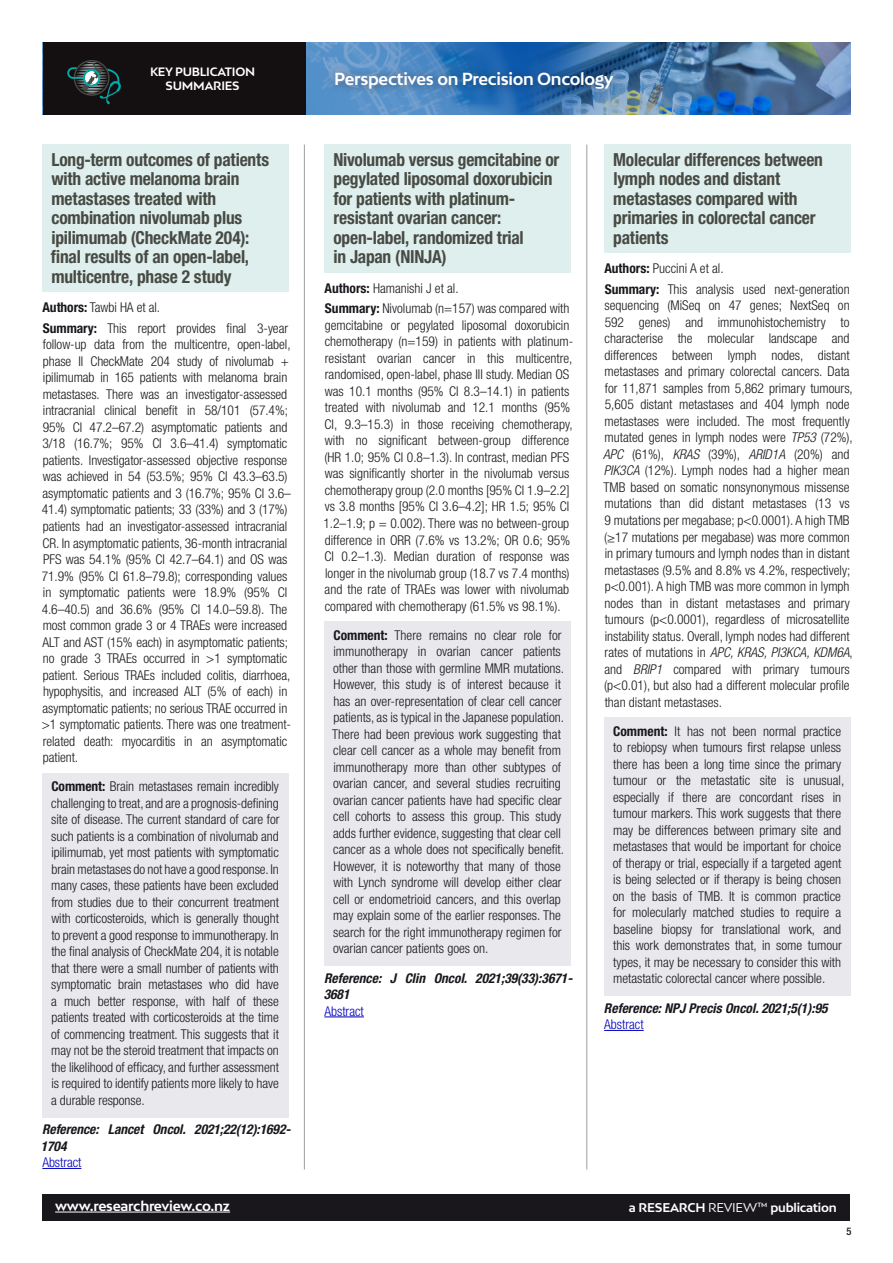
<style>
.page{position:relative;width:893px;height:1263px;background:#fff}
.page>*{position:absolute;margin:0;border:0;box-sizing:border-box;transform-origin:0 0}
.t1{font:700 condensed 18px/19.5px "Helvetica Neue LT Pro";letter-spacing:-.01em;color:#484a43}
.t2{font:700 16.5px "Bw Mitga";letter-spacing:-.02em;color:#fff}
.t3{font:300 condensed 13.5px/16.5px "Helvetica Neue LT Pro";color:#1a171c}
.t4{font:italic 700 condensed 13.5px/16.5px "Helvetica Neue LT Pro";color:#1a171c}
.t5{font:700 13.5px "Bw Mitga";letter-spacing:-.02em;color:#fff}
.t6{font:300 condensed 13.5px "Helvetica Neue LT Pro";color:#0000be}
.t7{font:700 12px "Bw Mitga";letter-spacing:-.02em;color:#fff}
.t8{font:700 11.4px/14.5px "Bw Mitga";letter-spacing:-.02em;color:#fff;text-align:center}
.t9{font:500 condensed 10.5px "Helvetica Neue LT Pro";color:#1a171c}
.s1{font-weight:700}
.s2{font-style:italic}
.s3{font-weight:400}
</style>
<div class="page">
<div style="left:43px;top:1194px;width:807px;height:26px;background:#1a171c"></div>
<img style="left:305px;top:43px;width:546px;height:72px">
<div style="left:43px;top:43px;width:262px;height:72px;background:#140f11"></div>
<svg style="left:67px;top:60px;width:54px;height:44px"></svg>
<div style="left:325px;top:63px;width:298px;height:36px;background:#1a171c;opacity:.5"></div>
<hr style="left:55px;top:1212px;width:175px;height:1px;background:#fff">
<div style="left:324px;top:145px;width:246px;height:128px;background:#deefed"></div>
<div style="left:324px;top:622px;width:246px;height:344px;background:#e8e8ed"></div>
<hr style="left:324px;top:1016px;width:40px;height:1px;background:#0000be">
<div style="left:42px;top:145px;width:246px;height:147px;background:#deefed"></div>
<div style="left:42px;top:773px;width:246px;height:344px;background:#e8e8ed"></div>
<hr style="left:42px;top:1168px;width:39px;height:1px;background:#0000be">
<div style="left:604px;top:145px;width:246px;height:108px;background:#deefed"></div>
<div style="left:604px;top:718px;width:246px;height:278px;background:#e8e8ed"></div>
<hr style="left:604px;top:1030px;width:40px;height:1px;background:#0000be">
<hr style="left:304px;top:145px;width:1px;height:1024px;background:#9c9e9f">
<hr style="left:586px;top:145px;width:1px;height:1024px;background:#9c9e9f">
<p class="t8" style="left:150px;top:64px;width:107px">KEY PUBLICATION<br>SUMMARIES</p>
<p class="t2" style="left:334px;top:68px;width:281px">Perspectives on Precision Oncology</p>
<p class="t1" style="left:51px;top:150px;width:220px">Long-term outcomes of patients with active melanoma brain metastases treated with combination nivolumab plus ipilimumab (CheckMate 204): final results of an open-label, multicentre, phase 2 study</p>
<p class="t3" style="left:43px;top:299px;width:119px"><span class="s1">Authors:</span> Tawbi HA et al.</p>
<p class="t3" style="left:42px;top:320px;width:251px"><span class="s1">Summary:</span> This report provides final 3-year follow-up data from the multicentre, open-label, phase II CheckMate 204 study of nivolumab + ipilimumab in 165 patients with melanoma brain metastases. There was an investigator-assessed intracranial clinical benefit in 58/101 (57.4%; 95% CI 47.2–67.2) asymptomatic patients and 3/18 (16.7%; 95% CI 3.6–41.4) symptomatic patients. Investigator-assessed objective response was achieved in 54 (53.5%; 95% CI 43.3–63.5) asymptomatic patients and 3 (16.7%; 95% CI 3.6– 41.4) symptomatic patients; 33 (33%) and 3 (17%) patients had an investigator-assessed intracranial CR. In asymptomatic patients, 36-month intracranial PFS was 54.1% (95% CI 42.7–64.1) and OS was 71.9% (95% CI 61.8–79.8); corresponding values in symptomatic patients were 18.9% (95% CI 4.6–40.5) and 36.6% (95% CI 14.0–59.8). The most common grade 3 or 4 TRAEs were increased ALT and AST (15% each) in asymptomatic patients; no grade 3 TRAEs occurred in &gt;1 symptomatic patient. Serious TRAEs included colitis, diarrhoea, hypophysitis, and increased ALT (5% of each) in asymptomatic patients; no serious TRAE occurred in &gt;1 symptomatic patients. There was one treatment&shy;related death: myocarditis in an asymptomatic patient.</p>
<p class="t3" style="left:51px;top:778px;width:230px;text-align:justify"><span class="s1">Comment:</span> Brain metastases remain incredibly challenging to treat, and are a prognosis-defining site of disease. The current standard of care for such patients is a combination of nivolumab and ipilimumab, yet most patients with symptomatic brain metastases do not have a good response. In many cases, these patients have been excluded from studies due to their concurrent treatment with corticosteroids, which is generally thought to prevent a good response to immunotherapy. In the final analysis of CheckMate 204, it is notable that there were a small number of patients with symptomatic brain metastases who did have a much better response, with half of these patients treated with corticosteroids at the time of commencing treatment. This suggests that it may not be the steroid treatment that impacts on the likelihood of efficacy, and further assessment is required to identify patients more likely to have a durable response.</p>
<p class="t4" style="left:41px;top:1121px;width:251px">Reference: Lancet Oncol. 2021;22(12):1692-<br>1704</p>
<p class="t6" style="left:42px;top:1154px;width:41px">Abstract</p>
<p class="t5" style="left:55px;top:1197px;width:176px">www.researchreview.co.nz</p>
<p class="t1" style="left:333px;top:150px;width:228px">Nivolumab versus gemcitabine or pegylated liposomal doxorubicin for patients with platinum&shy;resistant ovarian cancer: open-label, randomized trial<br>in Japan (NINJA)</p>
<p class="t3" style="left:325px;top:280px;width:136px"><span class="s1">Authors:</span> Hamanishi J et al.</p>
<p class="t3" style="left:323px;top:300px;width:251px"><span class="s1">Summary:</span> Nivolumab (n=157) was compared with gemcitabine or pegylated liposomal doxorubicin chemotherapy (n=159) in patients with platinum&shy;resistant ovarian cancer in this multicentre, randomised, open-label, phase III study. Median OS was 10.1 months (95% CI 8.3–14.1) in patients treated with nivolumab and 12.1 months (95% CI, 9.3–15.3) in those receiving chemotherapy, with no significant between-group difference (HR 1.0; 95% CI 0.8–1.3). In contrast, median PFS was significantly shorter in the nivolumab versus chemotherapy group (2.0 months [95% CI 1.9–2.2] vs 3.8 months [95% CI 3.6–4.2]; HR 1.5; 95% CI 1.2–1.9; p = 0.002). There was no between-group difference in ORR (7.6% vs 13.2%; OR 0.6; 95% CI 0.2–1.3). Median duration of response was longer in the nivolumab group (18.7 vs 7.4 months) and the rate of TRAEs was lower with nivolumab compared with chemotherapy (61.5% vs 98.1%).</p>
<p class="t3" style="left:332px;top:627px;width:233px"><span class="s1">Comment:</span> There remains no clear role for immunotherapy in ovarian cancer patients other than those with germline MMR mutations.<br>However, this study is of interest because it has an over-representation of clear cell cancer patients, as is typical in the Japanese population.<br>There had been previous work suggesting that clear cell cancer as a whole may benefit from immunotherapy more than other subtypes of ovarian cancer, and several studies recruiting ovarian cancer patients have had specific clear cell cohorts to assess this group. This study adds further evidence, suggesting that clear cell cancer as a whole does not specifically benefit.<br>However, it is noteworthy that many of those with Lynch syndrome will develop either clear cell or endometrioid cancers, and this overlap may explain some of the earlier responses. The search for the right immunotherapy regimen for ovarian cancer patients goes on.</p>
<p class="t4" style="left:324px;top:970px;width:250px">Reference: J Clin Oncol. 2021;39(33):3671-<br>3681</p>
<p class="t6" style="left:324px;top:1003px;width:41px">Abstract</p>
<p class="t1" style="left:613px;top:150px;width:211px">Molecular differences between lymph nodes and distant metastases compared with primaries in colorectal cancer patients</p>
<p class="t3" style="left:604px;top:260px;width:121px"><span class="s1">Authors:</span> Puccini A et al.</p>
<p class="t3" style="left:603px;top:281px;width:251px"><span class="s1">Summary:</span> This analysis used next-generation sequencing (MiSeq on 47 genes; NextSeq on 592 genes) and immunohistochemistry to characterise the molecular landscape and differences between lymph nodes, distant metastases and primary colorectal cancers. Data for 11,871 samples from 5,862 primary tumours, 5,605 distant metastases and 404 lymph node metastases were included. The most frequently mutated genes in lymph nodes were <span class="s2">TP53</span> (72%), <span class="s2">APC</span> (61%), <span class="s2">KRAS</span> (39%), <span class="s2">ARID1A</span> (20%) and <span class="s2">PIK3CA</span> (12%). Lymph nodes had a higher mean TMB based on somatic nonsynonymous missense mutations than did distant metastases (13 vs 9 mutations per megabase; p&lt;0.0001). A high TMB (≥17 mutations per megabase) was more common in primary tumours and lymph nodes than in distant metastases (9.5% and 8.8% vs 4.2%, respectively; p&lt;0.001). A high TMB was more common in lymph nodes than in distant metastases and primary tumours (p&lt;0.0001), regardless of microsatellite instability status. Overall, lymph nodes had different rates of mutations in <span class="s2">APC, KRAS, PI3KCA, KDM6A</span>, and <span class="s2">BRIP1</span> compared with primary tumours (p&lt;0.01), but also had a different molecular profile than distant metastases.</p>
<p class="t3" style="left:613px;top:723px;width:233px"><span class="s1">Comment:</span> It has not been normal practice to rebiopsy when tumours first relapse unless there has been a long time since the primary tumour or the metastatic site is unusual, especially if there are concordant rises in tumour markers. This work suggests that there may be differences between primary site and metastases that would be important for choice of therapy or trial, especially if a targeted agent is being selected or if therapy is being chosen on the basis of TMB. It is common practice for molecularly matched studies to require a baseline biopsy for translational work, and this work demonstrates that, in some tumour types, it may be necessary to consider this with metastatic colorectal cancer where possible.</p>
<p class="t4" style="left:604px;top:1000px;width:225px">Reference: NPJ Precis Oncol. 2021;5(1):95</p>
<p class="t6" style="left:604px;top:1016px;width:41px">Abstract</p>
<p class="t7" style="left:629px;top:1199px;width:209px">a RESEARCH <span class="s3">REVIEW™</span> publication</p>
<p class="t9" style="left:846px;top:1225px;width:7px">5</p>
</div>
